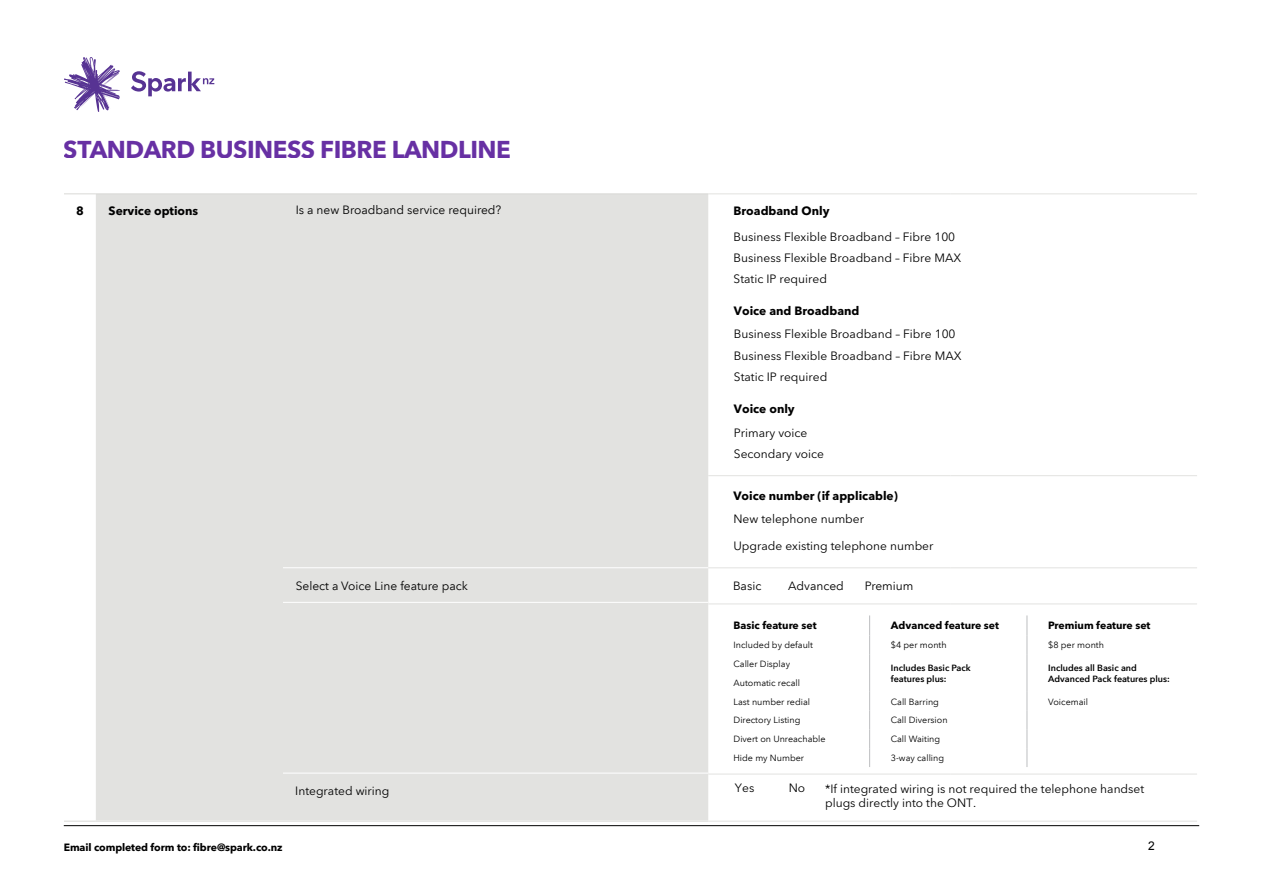
<style>
.page{position:relative;width:1263px;height:893px;background:#fff}
.page>*{position:absolute;margin:0;border:0;box-sizing:border-box;transform-origin:0 0}
.t1{font:700 24.15px "Avenir Next LT Pro";letter-spacing:-.02em;color:#5f259f}
.t2{font:12px/21.3px "Avenir Next LT Pro";color:#000}
.t3{font:700 12px "Avenir Next LT Pro";color:#000}
.t4{font:12px "Arial";color:#000}
.t5{font:700 10.5px "Avenir Next LT Pro";letter-spacing:-.01em;color:#000}
.t6{font:9px/18.8px "Avenir Next LT Pro";color:#000}
.t7{font:600 9px/11.2px "Avenir Next LT Pro";color:#000}
</style>
<div class="page">
<div style="left:96px;top:194px;width:612px;height:626px;background:#e2e2e0"></div>
<hr style="left:708px;top:193px;width:242px;height:1px;background:#e2e2e0">
<hr style="left:950px;top:193px;width:247px;height:1px;background:#e2e2e0">
<hr style="left:64px;top:821px;width:32px;height:1px;background:#d9d9d6">
<hr style="left:283px;top:567px;width:425px;height:1px;background:#fff">
<hr style="left:283px;top:602px;width:425px;height:1px;background:#fff">
<hr style="left:708px;top:567px;width:242px;height:1px;background:#e2e2e0">
<hr style="left:950px;top:567px;width:247px;height:1px;background:#e2e2e0">
<hr style="left:708px;top:603px;width:242px;height:1px;background:#e2e2e0">
<hr style="left:950px;top:603px;width:247px;height:1px;background:#e2e2e0">
<hr style="left:708px;top:821px;width:242px;height:1px;background:#e2e2e0">
<hr style="left:950px;top:821px;width:247px;height:1px;background:#e2e2e0">
<hr style="left:96px;top:821px;width:187px;height:1px;background:#d9d9d6">
<hr style="left:283px;top:821px;width:425px;height:1px;background:#d9d9d6">
<hr style="left:64px;top:193px;width:32px;height:1px;background:#d9d9d6">
<hr style="left:96px;top:193px;width:187px;height:1px;background:#d9d9d6">
<hr style="left:283px;top:193px;width:425px;height:1px;background:#d9d9d6">
<svg style="left:869px;top:615px;width:1px;height:152px"></svg>
<svg style="left:1027px;top:615px;width:1px;height:152px"></svg>
<hr style="left:64px;top:825px;width:1135px;height:1px;background:#000">
<svg style="left:64px;top:57px;width:56px;height:55px"></svg>
<svg style="left:131px;top:71px;width:83px;height:25px"></svg>
<hr style="left:283px;top:773px;width:425px;height:1px;background:#fff">
<hr style="left:708px;top:774px;width:242px;height:1px;background:#e2e2e0">
<hr style="left:950px;top:774px;width:247px;height:1px;background:#e2e2e0">
<hr style="left:708px;top:475px;width:242px;height:1px;background:#e2e2e0">
<hr style="left:950px;top:475px;width:247px;height:1px;background:#e2e2e0">
<h1 class="t1" style="left:64px;top:134px;width:449px">STANDARD BUSINESS FIBRE LANDLINE</h1>
<p class="t3" style="left:76px;top:204px;width:9px">8</p>
<p class="t3" style="left:109px;top:204px;width:91px">Service options</p>
<p class="t2" style="left:296px;top:199px;width:207px">Is a new Broadband service required?</p>
<p class="t3" style="left:733px;top:203px;width:97px">Broadband Only</p>
<p class="t2" style="left:733px;top:226px;width:229px">Business Flexible Broadband – Fibre 100<br>Business Flexible Broadband – Fibre MAX<br>Static IP required</p>
<p class="t3" style="left:734px;top:304px;width:127px">Voice and Broadband</p>
<p class="t2" style="left:734px;top:324px;width:229px">Business Flexible Broadband – Fibre 100<br>Business Flexible Broadband – Fibre MAX<br>Static IP required</p>
<p class="t3" style="left:734px;top:402px;width:62px">Voice only</p>
<p class="t2" style="left:734px;top:422px;width:92px">Primary voice<br>Secondary voice</p>
<p class="t3" style="left:733px;top:488px;width:166px">Voice number (if applicable)</p>
<p class="t2" style="left:733px;top:508px;width:132px">New telephone number</p>
<p class="t2" style="left:733px;top:535px;width:202px">Upgrade existing telephone number</p>
<p class="t2" style="left:296px;top:575px;width:174px">Select a Voice Line feature pack</p>
<p class="t2" style="left:733px;top:575px;width:30px">Basic</p>
<p class="t2" style="left:788px;top:575px;width:57px">Advanced</p>
<p class="t2" style="left:865px;top:575px;width:50px">Premium</p>
<p class="t5" style="left:733px;top:619px;width:85px">Basic feature set</p>
<p class="t5" style="left:891px;top:619px;width:110px">Advanced feature set</p>
<p class="t5" style="left:1048px;top:619px;width:104px">Premium feature set</p>
<p class="t6" style="left:733px;top:636px;width:81px">Included by default</p>
<p class="t6" style="left:891px;top:636px;width:57px">$4 per month</p>
<p class="t6" style="left:1048px;top:636px;width:57px">$8 per month</p>
<p class="t6" style="left:733px;top:654px;width:58px">Caller Display</p>
<p class="t7" style="left:891px;top:662px;width:81px">Includes Basic Pack features plus:</p>
<p class="t7" style="left:1048px;top:662px;width:123px">Includes all Basic and<br>Advanced Pack features plus:</p>
<p class="t6" style="left:733px;top:673px;width:78px">Automatic recall<br>Last number redial</p>
<p class="t6" style="left:891px;top:692px;width:50px">Call Barring</p>
<p class="t6" style="left:1048px;top:692px;width:41px">Voicemail</p>
<p class="t6" style="left:733px;top:711px;width:68px">Directory Listing</p>
<p class="t6" style="left:891px;top:711px;width:58px">Call Diversion</p>
<p class="t6" style="left:733px;top:730px;width:94px">Divert on Unreachable</p>
<p class="t6" style="left:891px;top:730px;width:51px">Call Waiting</p>
<p class="t6" style="left:733px;top:748px;width:72px">Hide my Number</p>
<p class="t6" style="left:891px;top:748px;width:55px">3-way calling</p>
<p class="t5" style="left:64px;top:840px;width:220px">Email completed form to: fibre@spark.co.nz</p>
<p class="t2" style="left:295px;top:780px;width:96px">Integrated wiring</p>
<p class="t2" style="left:735px;top:777px;width:21px">Yes</p>
<p class="t2" style="left:789px;top:777px;width:18px">No</p>
<p class="t2" style="left:825px;top:781px;width:321px;line-height:14.4px">*If integrated wiring is not required the telephone handset plugs directly into the ONT.</p>
<p class="t4" style="left:1148px;top:838px;width:8px">2</p>
</div>
